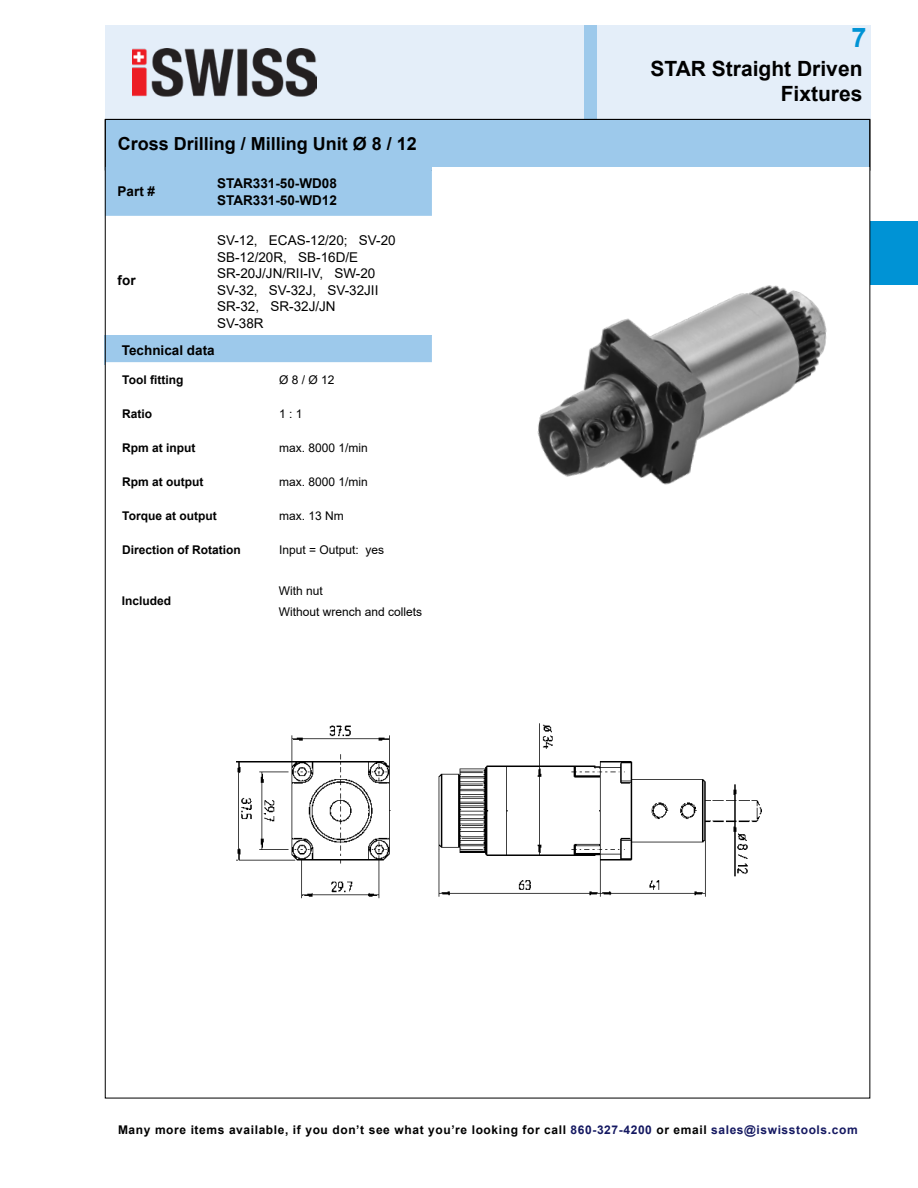
<style>
.page{position:relative;width:918px;height:1188px;background:#fff}
.page>*{position:absolute;margin:0;border:0;box-sizing:border-box;transform-origin:0 0}
.t1{font:700 27px "Arial";color:#0093d5}
.t2{font:700 21px/25px "Arial";color:#000;text-align:right}
.t3{font:700 18px "Arial";color:#000}
.t4{font:13.5px/16.5px "Arial";color:#000}
.t5{font:700 13.5px/17px "Arial";color:#000}
.t6{font:700 12px "Arial";letter-spacing:.05em;color:#000}
.t7{font:12px/21.6px "Arial";color:#000}
.t8{font:700 12px "Arial";color:#000}
.s1{color:#141861}
</style>
<div class="page">
<div style="left:105px;top:26px;width:766px;height:93px;background:#e4eef9"></div>
<div style="left:585px;top:26px;width:12px;height:93px;background:#9dc9eb"></div>
<img style="left:132px;top:48px;width:185px;height:48px">
<div style="left:871px;top:222px;width:47px;height:63px;background:#0093d5"></div>
<div style="left:107px;top:121px;width:761px;height:95px;background:#9dc9eb"></div>
<div style="left:432px;top:167px;width:437px;height:52px;background:#fff"></div>
<div style="left:105px;top:336px;width:327px;height:29px;background:#9dc9eb"></div>
<svg style="left:107px;top:362px;width:325px;height:3px"></svg>
<img style="left:537px;top:285px;width:290px;height:200px">
<img style="left:236px;top:723px;width:526px;height:176px">
<h3 class="t3" style="left:118px;top:131px;width:300px">Cross Drilling / Milling Unit Ø 8 / 12</h3>
<p class="t5" style="left:118px;top:183px;width:39px">Part #</p>
<p class="t5" style="left:217px;top:175px;width:121px">STAR331-50-WD08<br>STAR331-50-WD12</p>
<p class="t5" style="left:118px;top:271px;width:19px">for</p>
<p class="t4" style="left:217px;top:232px;width:180px">SV-12, ECAS-12/20; SV-20<br>SB-12/20R, SB-16D/E<br>SR-20J/JN/RII-IV, SW-20<br>SV-32, SV-32J, SV-32JII<br>SR-32, SR-32J/JN<br>SV-38R</p>
<p class="t5" style="left:122px;top:342px;width:94px">Technical data</p>
<p class="t8" style="left:122px;top:371px;width:63px">Tool fitting</p>
<p class="t7" style="left:279px;top:368px;width:57px">Ø 8 / Ø 12</p>
<p class="t6" style="left:122px;top:405px;width:31px">Ratio</p>
<p class="t7" style="left:279px;top:402px;width:25px">1 : 1</p>
<p class="t8" style="left:122px;top:439px;width:75px">Rpm at input</p>
<p class="t7" style="left:279px;top:436px;width:90px">max. 8000 1/min</p>
<p class="t8" style="left:122px;top:473px;width:83px">Rpm at output</p>
<p class="t7" style="left:279px;top:470px;width:90px">max. 8000 1/min</p>
<p class="t8" style="left:122px;top:507px;width:96px">Torque at output</p>
<p class="t7" style="left:279px;top:505px;width:66px">max. 13 Nm</p>
<p class="t8" style="left:122px;top:541px;width:120px">Direction of Rotation</p>
<p class="t7" style="left:279px;top:539px;width:107px">Input = Output: yes</p>
<p class="t8" style="left:122px;top:593px;width:51px">Included</p>
<p class="t7" style="left:279px;top:580px;width:145px">With nut<br>Without wrench and collets</p>
<h1 class="t1" style="left:852px;top:18px;width:17px">7</h1>
<h2 class="t2" style="left:651px;top:57px;width:213px">STAR Straight Driven<br>Fixtures</h2>
<p class="t6" style="left:118px;top:1121px;width:741px">Many more items available, if you don’t see what you’re looking for call <span class="s1">860-327-4200</span> or email <span class="s1">sales@iswisstools.com</span></p>
</div>
